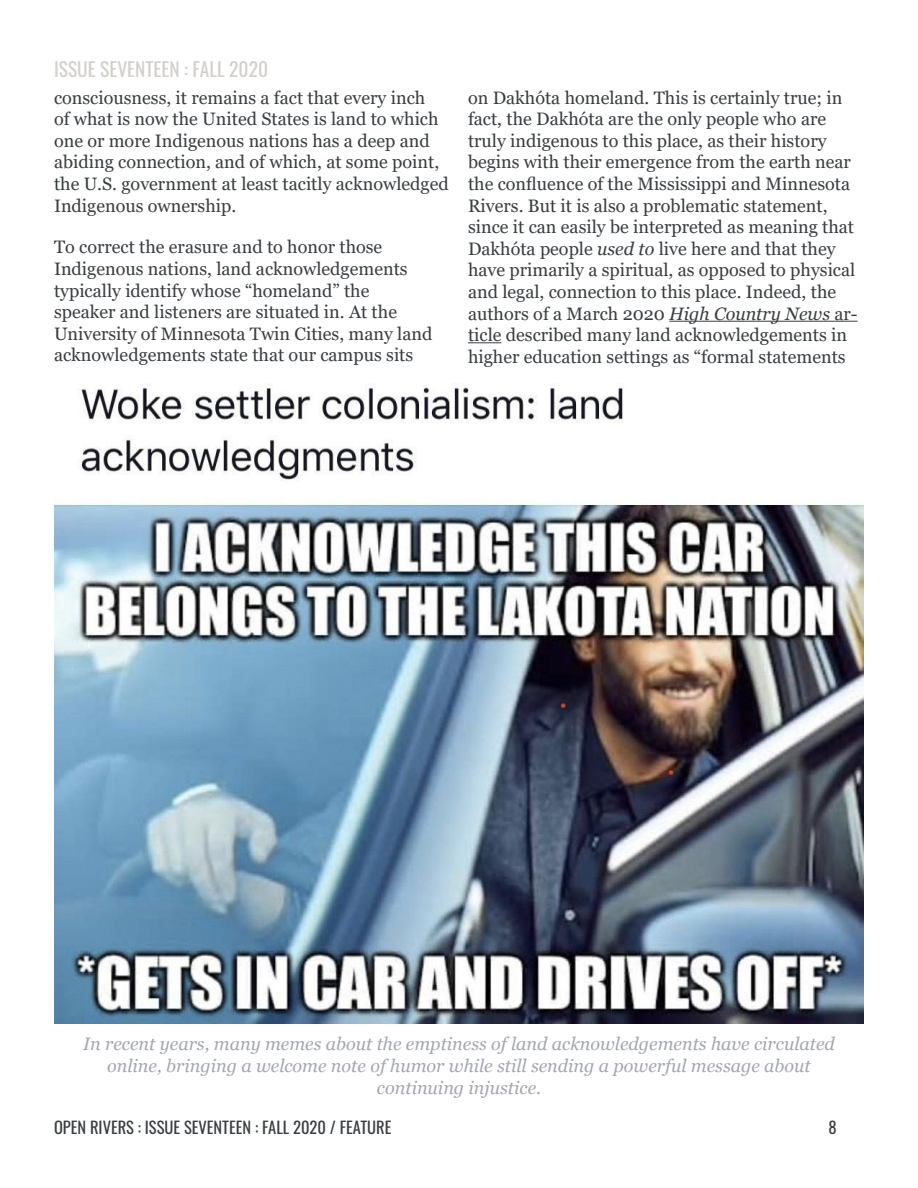
<style>
.page{position:relative;width:918px;height:1188px;background:#fff}
.page>*{position:absolute;margin:0;border:0;box-sizing:border-box;transform-origin:0 0}
.t1{font:19.5px "Oswald";color:#d3d0cb}
.t2{font:18px/21.6px "Georgia";color:#393e41}
.t3{font:italic 18px/21.6px "Georgia";color:#a3a7af;text-align:center}
.t4{font:16.5px "Oswald";color:#393e41}
.s1{font-style:italic}
</style>
<div class="page">
<hr style="left:669px;top:321px;width:165px;height:1px;background:#393e41">
<svg style="left:834px;top:321px;width:24px;height:1px"></svg>
<hr style="left:468px;top:342px;width:34px;height:1px;background:#393e41">
<img style="left:54px;top:386px;width:810px;height:637px">
<p class="t1" style="left:54px;top:52px;width:216px">ISSUE SEVENTEEN : FALL 2020</p>
<p class="t2" style="left:54px;top:87px;width:396px">consciousness, it remains a fact that every inch<br>of what is now the United States is land to which one or more Indigenous nations has a deep and abiding connection, and of which, at some point, the U.S. government at least tacitly acknowledged Indigenous ownership.</p>
<p class="t2" style="left:54px;top:237px;width:380px">To correct the erasure and to honor those Indigenous nations, land acknowledgements typically identify whose “homeland” the speaker and listeners are situated in. At the University of Minnesota Twin Cities, many land acknowledgements state that our campus sits</p>
<p class="t2" style="left:468px;top:87px;width:391px">on Dakhóta homeland. This is certainly true; in fact, the Dakhóta are the only people who are truly indigenous to this place, as their history begins with their emergence from the earth near the confluence of the Mississippi and Minnesota Rivers. But it is also a problematic statement, since it can easily be interpreted as meaning that Dakhóta people <span class="s1">used to</span> live here and that they have primarily a spiritual, as opposed to physical and legal, connection to this place. Indeed, the authors of a March 2020 <span class="s1">High Country News</span> ar&shy;ticle described many land acknowledgements in higher education settings as “formal statements</p>
<p class="t3" style="left:83px;top:1033px;width:753px">In recent years, many memes about the emptiness of land acknowledgements have circulated online, bringing a welcome note of humor while still sending a powerful message about continuing injustice.</p>
<p class="t4" style="left:54px;top:1113px;width:339px">OPEN RIVERS : ISSUE SEVENTEEN : FALL 2020 / FEATURE</p>
<p class="t4" style="left:828px;top:1113px;width:10px">8</p>
</div>
